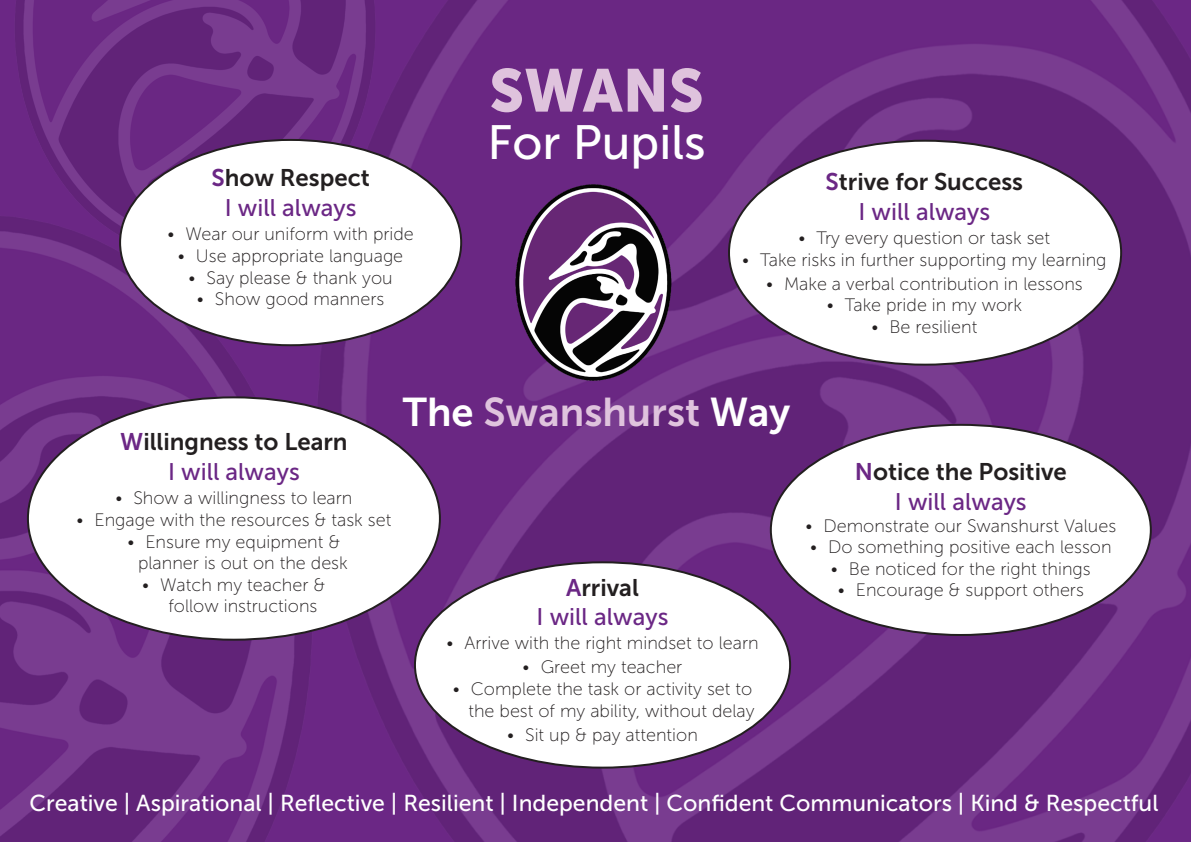
<style>
.page{position:relative;width:1191px;height:842px;background:#fff}
.page>*{position:absolute;margin:0;border:0;box-sizing:border-box;transform-origin:0 0}
.t1{font:60px "Museo Sans 900";color:#dfc3dd}
.t2{font:48px "Museo Sans 500";color:#fff}
.t3{font:40px "Museo Sans 700";color:#dfc3dd}
.t4{font:24px/30px "Museo Sans 700";color:#231f20;text-align:center}
.t5{font:24px "Museo Sans 500";color:#6b2785}
.t6{font:23px "Museo Sans 500";color:#fff}
.t7{font:18px/21.6px "Museo Sans 100";color:#231f20;text-align:center}
.s1{color:#6b2785}
.s2{font-family:"Museo Sans 500";color:#6b2785}
.s3{color:#fff}
</style>
<div class="page">
<img style="left:339px;top:0;width:852px;height:842px">
<img style="left:0;top:176px;width:339px;height:666px">
<img style="left:2px;top:0;width:388px;height:273px">
<img style="left:511px;top:175px;width:166px;height:213px">
<div style="left:120px;top:140px;width:341px;height:205px;background:#fff;border-radius:50%"></div>
<div style="left:415px;top:562px;width:375px;height:206px;background:#fff;border-radius:50%"></div>
<div style="left:28px;top:397px;width:412px;height:243px;background:#fff;border-radius:50%"></div>
<div style="left:771px;top:425px;width:379px;height:210px;background:#fff;border-radius:50%"></div>
<div style="left:729px;top:141px;width:392px;height:224px;background:#fff;border-radius:50%"></div>
<p class="t4" style="left:211px;top:163px;width:160px"><span class="s1">S</span>how Respect</p>
<p class="t5" style="left:225px;top:195px;width:133px">I will always</p>
<p class="t7" style="left:167px;top:224px;width:248px">• Wear our uniform with pride</p>
<p class="t7" style="left:178px;top:245px;width:227px">• Use appropriate language</p>
<p class="t7" style="left:189px;top:267px;width:206px">• Say please &amp; thank you</p>
<p class="t7" style="left:197px;top:288px;width:189px">• Show good manners</p>
<p class="t1" style="left:489px;top:57px;width:216px">SWANS</p>
<p class="t2" style="left:487px;top:116px;width:220px">For Pupils</p>
<p class="t4" style="left:825px;top:167px;width:199px"><span class="s1">S</span>trive for Success<br><span class="s2">I will always</span></p>
<p class="t7" style="left:798px;top:227px;width:253px">• Try every question or task set</p>
<p class="t7" style="left:742px;top:249px;width:366px">• Take risks in further supporting my learning</p>
<p class="t7" style="left:766px;top:273px;width:318px">• Make a verbal contribution in lessons</p>
<p class="t7" style="left:826px;top:295px;width:197px">• Take pride in my work</p>
<p class="t7" style="left:871px;top:316px;width:107px">• Be resilient</p>
<p class="t3" style="left:403px;top:390px;width:389px"><span class="s3">The</span> Swanshurst <span class="s3">Way</span></p>
<p class="t4" style="left:120px;top:427px;width:229px"><span class="s1">W</span>illingness to Learn</p>
<p class="t5" style="left:168px;top:459px;width:133px">I will always</p>
<p class="t7" style="left:115px;top:488px;width:239px">• Show a willingness to learn</p>
<p class="t7" style="left:76px;top:509px;width:316px">• Engage with the resources &amp; task set</p>
<p class="t7" style="left:127px;top:531px;width:222px">• Ensure my equipment &amp; planner is out on the desk</p>
<p class="t7" style="left:168px;top:574px;width:159px;text-align:left;text-indent:-26px">• Watch my teacher &amp; follow instructions</p>
<p class="t4" style="left:566px;top:573px;width:74px"><span class="s1">A</span>rrival</p>
<p class="t5" style="left:536px;top:604px;width:133px">I will always</p>
<p class="t7" style="left:446px;top:633px;width:314px">• Arrive with the right mindset to learn</p>
<p class="t7" style="left:523px;top:657px;width:161px">• Greet my teacher</p>
<p class="t7" style="left:453px;top:678px;width:303px;text-align:right">• Complete the task or activity set to the best of my ability, without delay</p>
<p class="t7" style="left:507px;top:724px;width:192px">• Sit up &amp; pay attention</p>
<p class="t4" style="left:855px;top:457px;width:213px"><span class="s1">N</span>otice the Positive</p>
<p class="t5" style="left:895px;top:489px;width:133px">I will always</p>
<p class="t7" style="left:805px;top:515px;width:312px">• Demonstrate our Swanshurst Values</p>
<p class="t7" style="left:810px;top:536px;width:303px">• Do something positive each lesson</p>
<p class="t7" style="left:831px;top:558px;width:261px">• Be noticed for the right things</p>
<p class="t7" style="left:837px;top:580px;width:248px">• Encourage &amp; support others</p>
<p class="t6" style="left:30px;top:790px;width:1130px">Creative | Aspirational | Reflective | Resilient | Independent | Confident Communicators | Kind &amp; Respectful</p>
</div>
